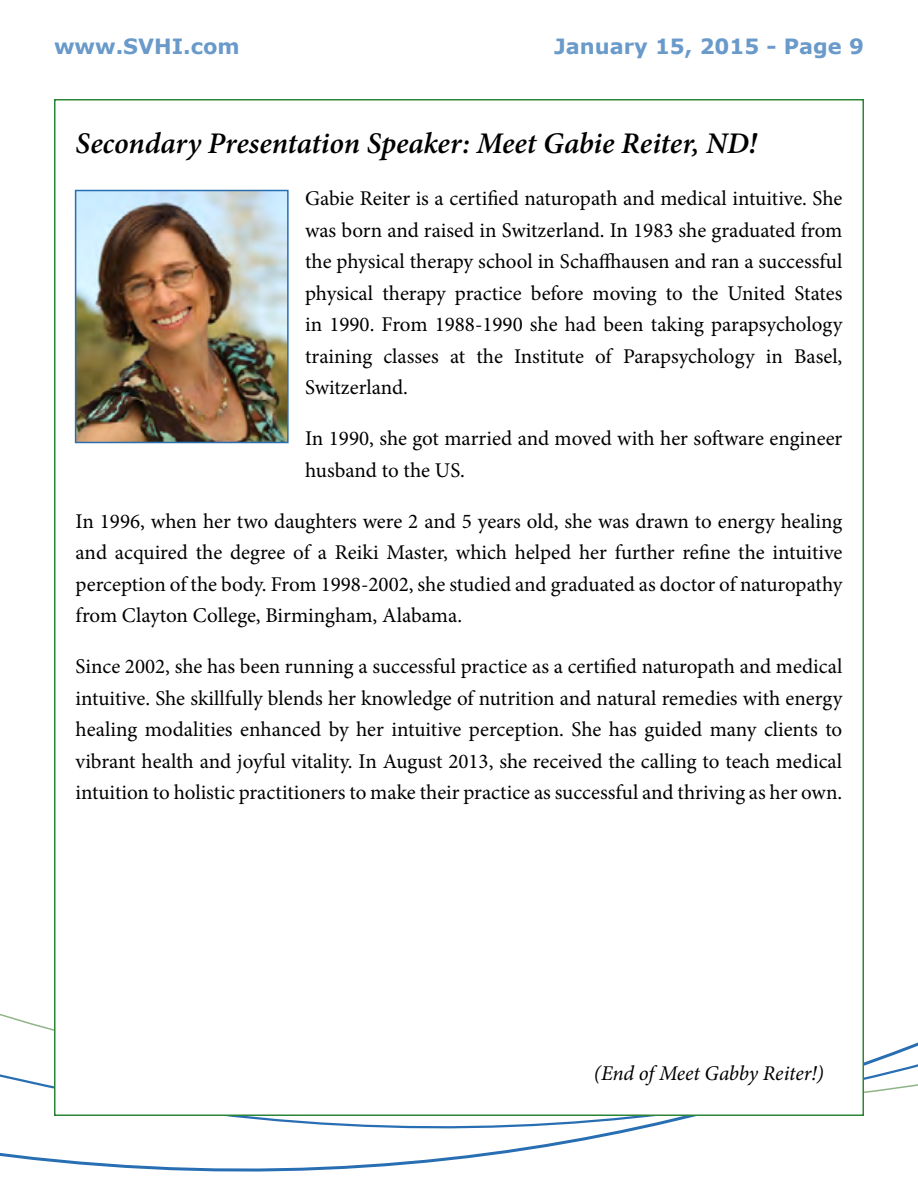
<style>
.page{position:relative;width:918px;height:1188px;background:#fff}
.page>*{position:absolute;margin:0;border:0;box-sizing:border-box;transform-origin:0 0}
.t1{font:italic 600 30px "Minion Pro";letter-spacing:-.005em;color:#000}
.t2{font:21px/31.5px "Minion Pro";letter-spacing:-.005em;color:#000;text-align:justify}
.t3{font:700 21px "Verdana";color:#699aca}
.t4{font:italic 21px "Minion Pro";letter-spacing:-.01em;color:#000}
</style>
<div class="page">
<svg style="left:0;top:1013px;width:918px;height:159px"></svg>
<div style="left:54px;top:99px;width:810px;height:1017px;background:#fff;border:2px solid #2b8537"></div>
<img style="left:78px;top:193px;width:208px;height:247px">
<div style="left:75px;top:190px;width:214px;height:253px;border:2px solid #286eb3"></div>
<p class="t3" style="left:54px;top:31px;width:187px">www.SVHI.com</p>
<p class="t3" style="left:554px;top:31px;width:311px">January 15, 2015 - Page 9</p>
<h1 class="t1" style="left:76px;top:122px;width:683px">Secondary Presentation Speaker: Meet Gabie Reiter, ND!</h1>
<p class="t2" style="left:305px;top:183px;width:539px">Gabie Reiter is a certified naturopath and medical intuitive. She was born and raised in Switzerland. In 1983 she graduated from the physical therapy school in Schaffhausen and ran a successful physical therapy practice before moving to the United States in 1990. From 1988-1990 she had been taking parapsychology training classes at the Institute of Parapsychology in Basel, Switzerland.</p>
<p class="t2" style="left:305px;top:423px;width:539px">In 1990, she got married and moved with her software engineer husband to the US.</p>
<p class="t2" style="left:76px;top:505px;width:768px">In 1996, when her two daughters were 2 and 5 years old, she was drawn to energy healing and acquired the degree of a Reiki Master, which helped her further refine the intuitive perception of the body. From 1998-2002, she studied and graduated as doctor of naturopathy from Clayton College, Birmingham, Alabama.</p>
<p class="t2" style="left:76px;top:651px;width:768px">Since 2002, she has been running a successful practice as a certified naturopath and medical intuitive. She skillfully blends her knowledge of nutrition and natural remedies with energy healing modalities enhanced by her intuitive perception. She has guided many clients to vibrant health and joyful vitality. In August 2013, she received the calling to teach medical intuition to holistic practitioners to make their practice as successful and thriving as her own.</p>
<p class="t4" style="left:594px;top:1059px;width:231px">(End of Meet Gabby Reiter!)</p>
</div>
